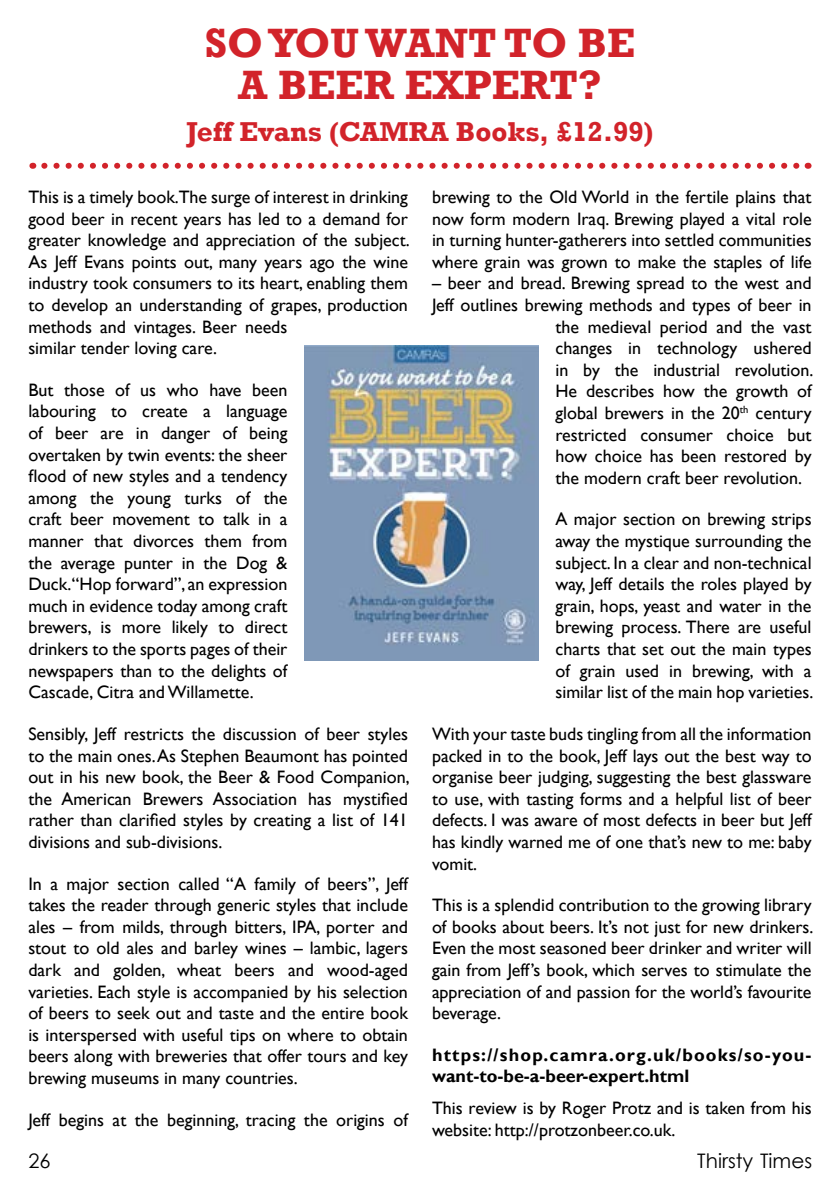
<style>
.page{position:relative;width:840px;height:1191px;background:#fff}
.page>*{position:absolute;margin:0;border:0;box-sizing:border-box;transform-origin:0 0}
.t1{font:700 42px/42px "Rockwell";color:#d2232a;text-align:center}
.t2{font:700 28px "Rockwell";color:#d2232a}
.t3{font:20px "Century Gothic";color:#000}
.t4{font:18px/21.6px "Gill Sans";color:#000;text-align:justify}
.t5{font:700 18px/21.6px "Gill Sans";letter-spacing:.065em;color:#000}
</style>
<div class="page">
<svg style="left:44px;top:163px;width:756px;height:6px"></svg>
<img style="left:304px;top:345px;width:234px;height:315px">
<h1 class="t1" style="left:205px;top:22px;width:431px">SO YOU WANT TO BE<br>A BEER EXPERT?</h1>
<h2 class="t2" style="left:186px;top:115px;width:468px">Jeff Evans (CAMRA Books, £12.99)</h2>
<p class="t4" style="left:28px;top:186px;width:382px;text-align:left">This is a timely book.The surge of interest in drinking good beer in recent years has led to a demand for greater knowledge and appreciation of the subject.<br>As Jeff Evans points out, many years ago the wine industry took consumers to its heart, enabling them to develop an understanding of grapes, production methods and vintages. Beer needs<br>similar tender loving care.</p>
<p class="t4" style="left:28px;top:379px;width:260px">But those of us who have been labouring to create a language of beer are in danger of being overtaken by twin events: the sheer flood of new styles and a tendency among the young turks of the craft beer movement to talk in a manner that divorces them from the average punter in the Dog &amp; Duck.“Hop forward”, an expression much in evidence today among craft brewers, is more likely to direct drinkers to the sports pages of their newspapers than to the delights of Cascade, Citra and Willamette.</p>
<p class="t4" style="left:28px;top:723px;width:382px">Sensibly, Jeff restricts the discussion of beer styles to the main ones. As Stephen Beaumont has pointed out in his new book, the Beer &amp; Food Companion, the American Brewers Association has mystified rather than clarified styles by creating a list of 141 divisions and sub-divisions.</p>
<p class="t4" style="left:28px;top:873px;width:381px">In a major section called “A family of beers”, Jeff takes the reader through generic styles that include ales – from milds, through bitters, IPA, porter and stout to old ales and barley wines – lambic, lagers dark and golden, wheat beers and wood-aged varieties. Each style is accompanied by his selection of beers to seek out and taste and the entire book is interspersed with useful tips on where to obtain beers along with breweries that offer tours and key brewing museums in many countries.</p>
<p class="t4" style="left:28px;top:1109px;width:381px">Jeff begins at the beginning, tracing the origins of</p>
<p class="t4" style="left:432px;top:186px;width:381px">brewing to the Old World in the fertile plains that now form modern Iraq. Brewing played a vital role in turning hunter-gatherers into settled communities where grain was grown to make the staples of life</p>
<p class="t4" style="left:432px;top:273px;width:381px">– beer and bread. Brewing spread to the west and</p>
<p class="t4" style="left:432px;top:294px;width:381px">Jeff outlines brewing methods and types of beer in</p>
<p class="t4" style="left:555px;top:316px;width:257px">the medieval period and the vast</p>
<p class="t4" style="left:555px;top:338px;width:257px">changes in technology ushered</p>
<p class="t4" style="left:555px;top:359px;width:259px">in by the industrial revolution.</p>
<p class="t4" style="left:555px;top:381px;width:257px">He describes how the growth of</p>
<p class="t4" style="left:555px;top:402px;width:257px">global brewers in the 20<sup>th</sup> century</p>
<p class="t4" style="left:555px;top:424px;width:257px">restricted consumer choice but</p>
<p class="t4" style="left:555px;top:446px;width:257px">how choice has been restored by</p>
<p class="t4" style="left:555px;top:467px;width:248px">the modern craft beer revolution.</p>
<p class="t4" style="left:555px;top:509px;width:259px">A major section on brewing strips away the mystique surrounding the subject. In a clear and non-technical way, Jeff details the roles played by grain, hops, yeast and water in the brewing process. There are useful charts that set out the main types of grain used in brewing, with a similar list of the main hop varieties.</p>
<p class="t4" style="left:432px;top:723px;width:381px">With your taste buds tingling from all the information packed in to the book, Jeff lays out the best way to organise beer judging, suggesting the best glassware to use, with tasting forms and a helpful list of beer defects. I was aware of most defects in beer but Jeff has kindly warned me of one that’s new to me: baby vomit.</p>
<p class="t4" style="left:432px;top:894px;width:382px">This is a splendid contribution to the growing library of books about beers. It’s not just for new drinkers.<br>Even the most seasoned beer drinker and writer will gain from Jeff’s book, which serves to stimulate the appreciation of and passion for the world’s favourite beverage.</p>
<p class="t5" style="left:432px;top:1044px;width:381px">https://shop.camra.org.uk/books/so-you&shy;want-to-be-a-beer-expert.html</p>
<p class="t4" style="left:432px;top:1097px;width:381px">This review is by Roger Protz and is taken from his website: http://protzonbeer.co.uk.</p>
<p class="t3" style="left:28px;top:1147px;width:24px">26</p>
<p class="t3" style="left:697px;top:1147px;width:116px">Thirsty Times</p>
</div>
